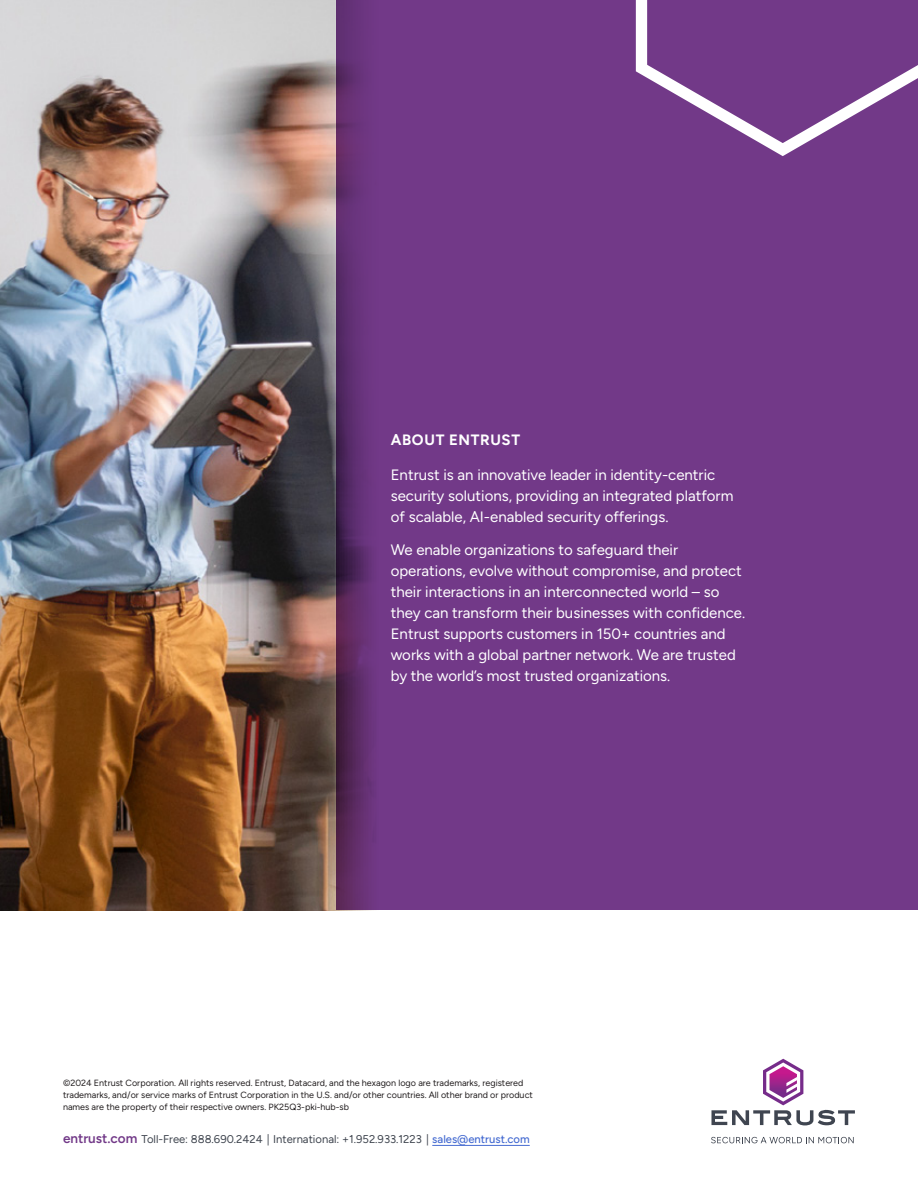
<style>
.page{position:relative;width:918px;height:1188px;background:#fff}
.page>*{position:absolute;margin:0;border:0;box-sizing:border-box;transform-origin:0 0}
.t1{font:15px/21px "Figtree";color:#fff}
.t2{font:700 15px "Figtree";letter-spacing:.04em;color:#fff}
.t3{font:11.25px "Figtree";color:#3f454f}
.t4{font:9px/12px "Figtree";color:#231f20}
.s1{font-weight:600;font-size:13.5px;color:#723988}
.s2{font-weight:500;color:#456bd1}
</style>
<div class="page">
<div style="left:336px;top:0;width:582px;height:910px;background:#723988"></div>
<svg style="left:636px;top:0;width:282px;height:156px"></svg>
<svg style="left:711px;top:1059px;width:144px;height:66px"></svg>
<svg style="left:711px;top:1137px;width:143px;height:6px"></svg>
<hr style="left:432px;top:1145px;width:98px;height:1px;background:#456bd1">
<img style="left:0;top:0;width:374px;height:910px">
<p class="t2" style="left:391px;top:431px;width:131px">ABOUT ENTRUST</p>
<p class="t1" style="left:391px;top:464px;width:344px">Entrust is an innovative leader in identity-centric security solutions, providing an integrated platform of scalable, AI-enabled security offerings.</p>
<p class="t1" style="left:391px;top:539px;width:356px">We enable organizations to safeguard their operations, evolve without compromise, and protect their interactions in an interconnected world – so they can transform their businesses with confidence.<br>Entrust supports customers in 150+ countries and works with a global partner network. We are trusted by the world’s most trusted organizations.</p>
<p class="t4" style="left:63px;top:1077px;width:471px">©2024 Entrust Corporation. All rights reserved. Entrust, Datacard, and the hexagon logo are trademarks, registered trademarks, and/or service marks of Entrust Corporation in the U.S. and/or other countries. All other brand or product names are the property of their respective owners. PK25Q3-pki-hub-sb</p>
<p class="t3" style="left:63px;top:1132px;width:468px"><span class="s1">entrust.com</span> Toll-Free: 888.690.2424 | International: +1.952.933.1223 | <span class="s2">sales@entrust.com</span></p>
</div>
